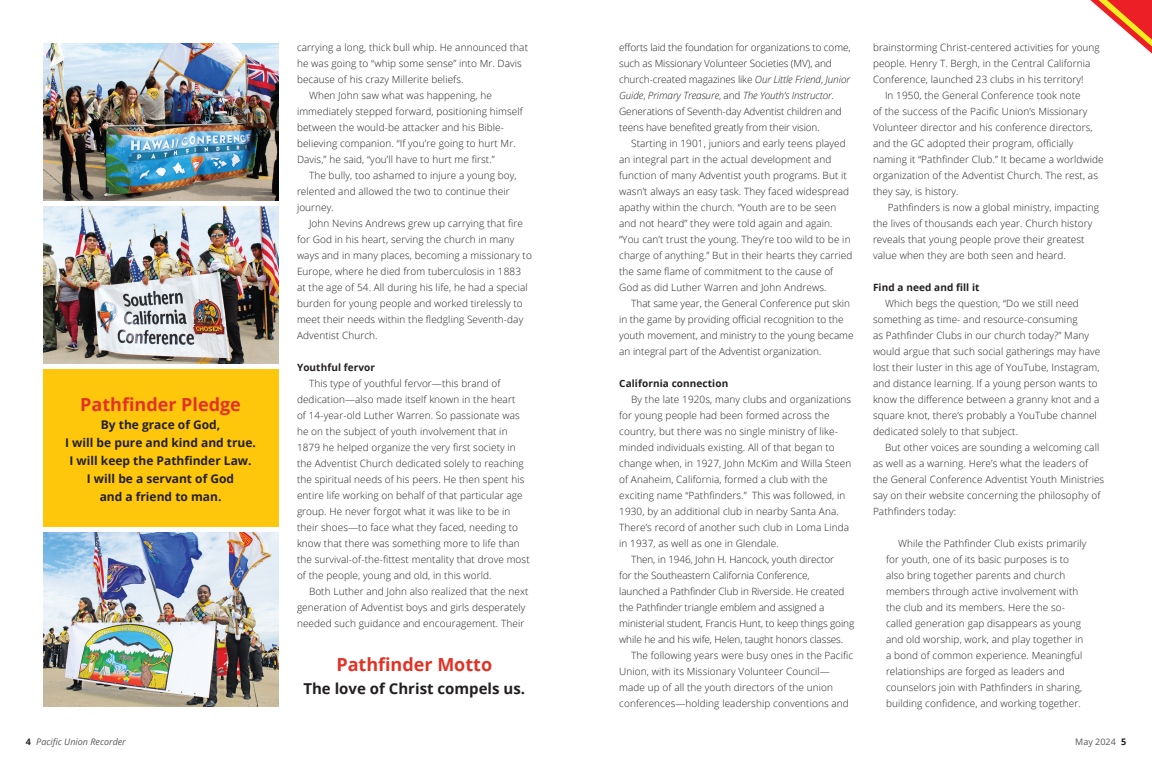
<style>
.page{position:relative;width:1152px;height:765px;background:#fff}
.page>*{position:absolute;margin:0;border:0;box-sizing:border-box;transform-origin:0 0}
.t1{font:700 18px "Open Sans";color:#e33225}
.t2{font:700 15px "Open Sans";color:#231f20}
.t3{font:700 12px/18px "Open Sans";color:#231f20;text-align:center}
.t4{font:300 10px/16px "Open Sans";letter-spacing:.01em;color:#231f20}
.t5{font:300 10px/16px "Open Sans";letter-spacing:-.01em;color:#231f20}
.t6{font:700 10px "Open Sans";letter-spacing:.01em;color:#231f20}
.t7{font:italic 9px "Open Sans";color:#57585a}
.t8{font:9px "Open Sans";color:#57585a}
.s1{font-style:italic}
.s2{font-weight:700;font-style:normal;color:#231f20}
.s3{font-weight:700;color:#231f20}
</style>
<div class="page">
<img style="left:43px;top:43px;width:236px;height:157px">
<img style="left:43px;top:206px;width:236px;height:158px">
<img style="left:43px;top:533px;width:236px;height:173px">
<div style="left:43px;top:370px;width:236px;height:157px;background:#fec70c"></div>
<svg style="left:1090px;top:0;width:62px;height:54px"></svg>
<h1 class="t1" style="left:80px;top:392px;width:162px">Pathfinder Pledge</h1>
<p class="t3" style="left:65px;top:416px;width:192px">By the grace of God,<br>I will be pure and kind and true.<br>I will keep the Pathfinder Law.<br>I will be a servant of God<br>and a friend to man.</p>
<p class="t4" style="left:297px;top:39px;width:233px">carrying a long, thick bull whip. He announced that</p>
<p class="t4" style="left:297px;top:55px;width:226px">he was going to “whip some sense” into Mr. Davis</p>
<p class="t4" style="left:297px;top:71px;width:168px">because of his crazy Millerite beliefs.</p>
<p class="t4" style="left:309px;top:87px;width:185px">When John saw what was happening, he</p>
<p class="t4" style="left:297px;top:103px;width:227px">immediately stepped forward, positioning himself</p>
<p class="t4" style="left:297px;top:119px;width:209px">between the would-be attacker and his Bible-</p>
<p class="t4" style="left:297px;top:135px;width:220px">believing companion. “If you’re going to hurt Mr.</p>
<p class="t4" style="left:297px;top:151px;width:199px">Davis,” he said, “you’ll have to hurt me first.”</p>
<p class="t4" style="left:309px;top:167px;width:209px">The bully, too ashamed to injure a young boy,</p>
<p class="t4" style="left:297px;top:183px;width:214px">relented and allowed the two to continue their</p>
<p class="t4" style="left:297px;top:199px;width:38px">journey.</p>
<p class="t4" style="left:309px;top:215px;width:216px">John Nevins Andrews grew up carrying that fire</p>
<p class="t4" style="left:297px;top:231px;width:219px">for God in his heart, serving the church in many</p>
<p class="t4" style="left:297px;top:247px;width:236px">ways and in many places, becoming a missionary to</p>
<p class="t4" style="left:297px;top:263px;width:226px">Europe, where he died from tuberculosis in 1883</p>
<p class="t4" style="left:297px;top:279px;width:232px">at the age of 54. All during his life, he had a special</p>
<p class="t4" style="left:297px;top:295px;width:227px">burden for young people and worked tirelessly to</p>
<p class="t4" style="left:297px;top:311px;width:228px">meet their needs within the fledgling Seventh-day</p>
<p class="t4" style="left:297px;top:327px;width:82px">Adventist Church.</p>
<p class="t6" style="left:297px;top:360px;width:80px">Youthful fervor</p>
<p class="t4" style="left:297px;top:375px;width:234px;text-indent:12px">This type of youthful fervor—this brand of dedication—also made itself known in the heart<br>of 14-year-old Luther Warren. So passionate was he on the subject of youth involvement that in 1879 he helped organize the very first society in the Adventist Church dedicated solely to reaching the spiritual needs of his peers. He then spent his entire life working on behalf of that particular age group. He never forgot what it was like to be in their shoes—to face what they faced, needing to know that there was something more to life than the survival-of-the-fittest mentality that drove most of the people, young and old, in this world.</p>
<p class="t4" style="left:297px;top:583px;width:233px;text-indent:12px">Both Luther and John also realized that the next generation of Adventist boys and girls desperately needed such guidance and encouragement. Their</p>
<h1 class="t1" style="left:336px;top:652px;width:157px">Pathfinder Motto</h1>
<h2 class="t2" style="left:303px;top:678px;width:223px">The love of Christ compels us.</h2>
<p class="t5" style="left:619px;top:39px;width:233px">efforts laid the foundation for organizations to come, such as Missionary Volunteer Societies (MV), and church-created magazines like <span class="s1">Our Little Friend</span>, <span class="s1">Junior Guide</span>, <span class="s1">Primary Treasure</span>, and <span class="s1">The Youth’s Instructor</span>.<br>Generations of Seventh-day Adventist children and teens have benefited greatly from their vision.</p>
<p class="t4" style="left:619px;top:135px;width:235px;text-indent:12px">Starting in 1901, juniors and early teens played an integral part in the actual development and function of many Adventist youth programs. But it wasn’t always an easy task. They faced widespread apathy within the church. “Youth are to be seen and not heard” they were told again and again. “You can’t trust the young. They’re too wild to be in charge of anything.” But in their hearts they carried the same flame of commitment to the cause of God as did Luther Warren and John Andrews.</p>
<p class="t4" style="left:619px;top:295px;width:236px;text-indent:12px">That same year, the General Conference put skin in the game by providing official recognition to the youth movement, and ministry to the young became an integral part of the Adventist organization.</p>
<p class="t6" style="left:619px;top:376px;width:111px">California connection</p>
<p class="t4" style="left:631px;top:391px;width:222px">By the late 1920s, many clubs and organizations</p>
<p class="t4" style="left:619px;top:407px;width:212px">for young people had been formed across the</p>
<p class="t4" style="left:619px;top:423px;width:220px">country, but there was no single ministry of like-</p>
<p class="t4" style="left:619px;top:439px;width:217px">minded individuals existing. All of that began to</p>
<p class="t4" style="left:619px;top:455px;width:234px">change when, in 1927, John McKim and Willa Steen</p>
<p class="t4" style="left:619px;top:471px;width:210px">of Anaheim, California, formed a club with the</p>
<p class="t4" style="left:619px;top:487px;width:228px">exciting name “Pathfinders.” This was followed, in</p>
<p class="t4" style="left:619px;top:503px;width:221px">1930, by an additional club in nearby Santa Ana.</p>
<p class="t4" style="left:619px;top:519px;width:231px">There’s record of another such club in Loma Linda</p>
<p class="t4" style="left:619px;top:535px;width:161px">in 1937, as well as one in Glendale.</p>
<p class="t5" style="left:631px;top:551px;width:205px">Then, in 1946, John H. Hancock, youth director</p>
<p class="t5" style="left:619px;top:567px;width:192px">for the Southeastern California Conference,</p>
<p class="t5" style="left:619px;top:583px;width:227px">launched a Pathfinder Club in Riverside. He created</p>
<p class="t5" style="left:619px;top:599px;width:207px">the Pathfinder triangle emblem and assigned a</p>
<p class="t5" style="left:619px;top:615px;width:237px">ministerial student, Francis Hunt, to keep things going</p>
<p class="t5" style="left:619px;top:631px;width:226px">while he and his wife, Helen, taught honors classes.</p>
<p class="t4" style="left:631px;top:647px;width:224px">The following years were busy ones in the Pacific</p>
<p class="t4" style="left:619px;top:663px;width:212px">Union, with its Missionary Volunteer Council—</p>
<p class="t4" style="left:619px;top:679px;width:215px">made up of all the youth directors of the union</p>
<p class="t4" style="left:619px;top:695px;width:231px">conferences—holding leadership conventions and</p>
<p class="t4" style="left:873px;top:39px;width:228px">brainstorming Christ-centered activities for young</p>
<p class="t4" style="left:873px;top:55px;width:219px">people. Henry T. Bergh, in the Central California</p>
<p class="t4" style="left:873px;top:71px;width:212px">Conference, launched 23 clubs in his territory!</p>
<p class="t4" style="left:885px;top:87px;width:197px">In 1950, the General Conference took note</p>
<p class="t4" style="left:873px;top:103px;width:216px">of the success of the Pacific Union’s Missionary</p>
<p class="t4" style="left:873px;top:119px;width:221px">Volunteer director and his conference directors,</p>
<p class="t4" style="left:873px;top:135px;width:202px">and the GC adopted their program, officially</p>
<p class="t4" style="left:873px;top:151px;width:232px">naming it “Pathfinder Club.” It became a worldwide</p>
<p class="t4" style="left:873px;top:167px;width:227px">organization of the Adventist Church. The rest, as</p>
<p class="t4" style="left:873px;top:183px;width:87px">they say, is history.</p>
<p class="t4" style="left:888px;top:199px;width:213px">Pathfinders is now a global ministry, impacting</p>
<p class="t4" style="left:873px;top:215px;width:221px">the lives of thousands each year. Church history</p>
<p class="t4" style="left:873px;top:231px;width:213px">reveals that young people prove their greatest</p>
<p class="t4" style="left:873px;top:247px;width:194px">value when they are both seen and heard.</p>
<p class="t6" style="left:873px;top:280px;width:108px">Find a need and fill it</p>
<p class="t4" style="left:873px;top:295px;width:229px;text-indent:12px">Which begs the question, “Do we still need something as time- and resource-consuming<br>as Pathfinder Clubs in our church today?” Many would argue that such social gatherings may have lost their luster in this age of YouTube, Instagram, and distance learning. If a young person wants to know the difference between a granny knot and a square knot, there’s probably a YouTube channel dedicated solely to that subject.</p>
<p class="t4" style="left:873px;top:439px;width:233px;text-indent:12px">But other voices are sounding a welcoming call as well as a warning. Here’s what the leaders of the General Conference Adventist Youth Ministries say on their website concerning the philosophy of Pathfinders today:</p>
<p class="t4" style="left:886px;top:535px;width:202px;text-indent:12px">While the Pathfinder Club exists primarily for youth, one of its basic purposes is to also bring together parents and church members through active involvement with the club and its members. Here the so&shy;called generation gap disappears as young and old worship, work, and play together in a bond of common experience. Meaningful relationships are forged as leaders and counselors join with Pathfinders in sharing, building confidence, and working together.</p>
<p class="t7" style="left:26px;top:736px;width:101px"><span class="s2">4</span> Pacific Union Recorder</p>
<p class="t8" style="left:1075px;top:736px;width:52px">May 2024 <span class="s3">5</span></p>
</div>
